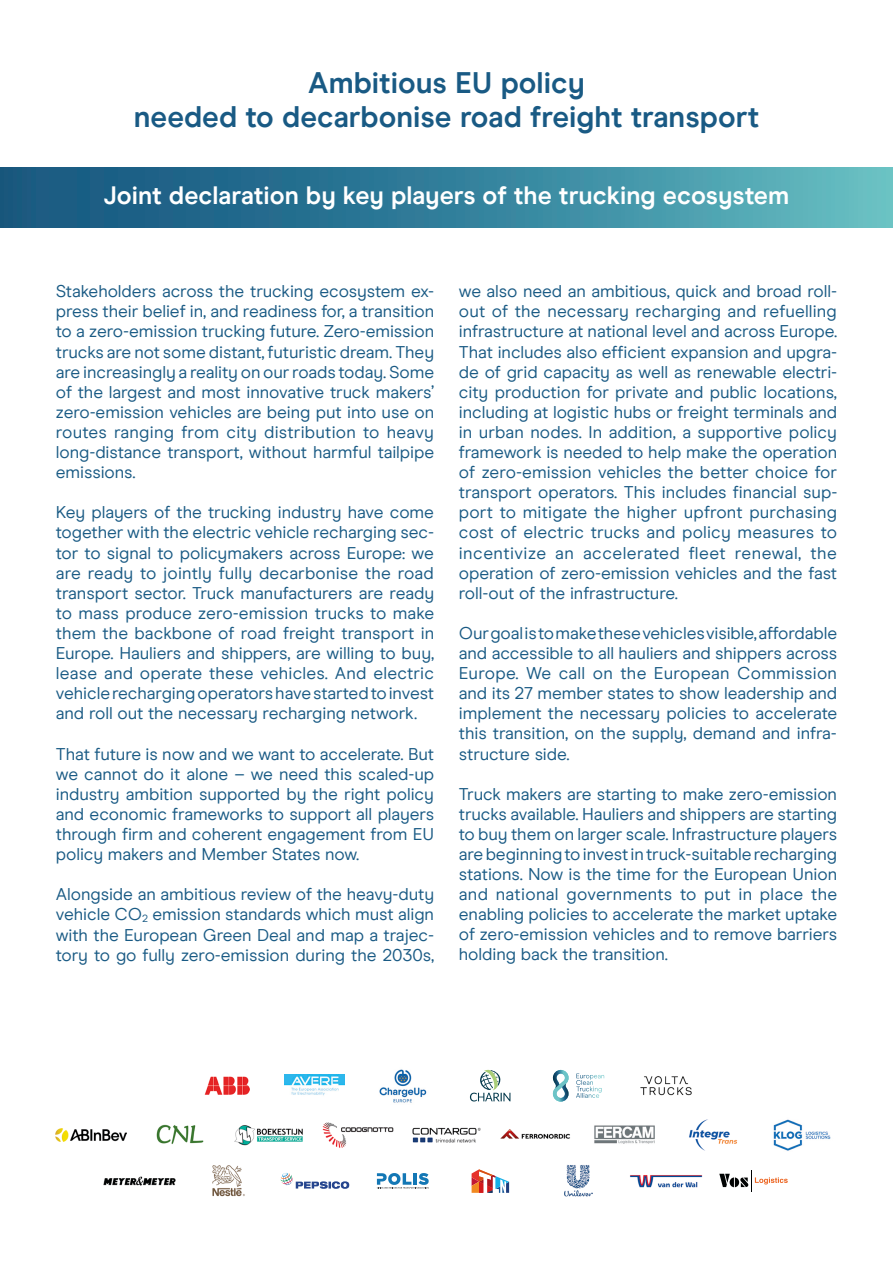
<style>
.page{position:relative;width:893px;height:1263px;background:#fff}
.page>*{position:absolute;margin:0;border:0;box-sizing:border-box;transform-origin:0 0}
.t1{font:700 29.7px/33.5px "Modern Era";color:#195a84;text-align:center}
.t2{font:700 25.05px "Modern Era";color:#fff}
.t3{font:17.4px/20.1px "Modern Era";letter-spacing:-.005em;color:#195a84;text-align:justify}
.s1{font-size:10.65px}
</style>
<div class="page">
<img style="left:56px;top:1128px;width:70px;height:13px">
<img style="left:773px;top:1119px;width:58px;height:32px">
<img style="left:156px;top:1124px;width:48px;height:20px">
<img style="left:500px;top:1129px;width:70px;height:10px">
<img style="left:594px;top:1125px;width:61px;height:19px">
<img style="left:234px;top:1125px;width:69px;height:21px">
<img style="left:322px;top:1122px;width:72px;height:26px">
<img style="left:412px;top:1127px;width:69px;height:16px">
<img style="left:689px;top:1119px;width:49px;height:31px">
<img style="left:103px;top:1176px;width:73px;height:10px">
<svg style="left:472px;top:1169px;width:37px;height:24px"></svg>
<img style="left:564px;top:1164px;width:29px;height:33px">
<img style="left:212px;top:1165px;width:33px;height:32px">
<img style="left:630px;top:1175px;width:73px;height:13px">
<svg style="left:719px;top:1170px;width:69px;height:22px"></svg>
<svg style="left:281px;top:1173px;width:68px;height:16px"></svg>
<svg style="left:377px;top:1173px;width:52px;height:15px"></svg>
<div style="left:0;top:168px;width:893px;height:59px;background:linear-gradient(to right,#0e4e7a,#61bac0)"></div>
<svg style="left:553px;top:1070px;width:16px;height:31px"></svg>
<svg style="left:576px;top:1073px;width:28px;height:18px"></svg>
<img style="left:379px;top:1069px;width:48px;height:34px">
<img style="left:640px;top:1076px;width:52px;height:20px">
<svg style="left:470px;top:1070px;width:40px;height:31px"></svg>
<img style="left:205px;top:1077px;width:44px;height:18px">
<img style="left:284px;top:1075px;width:61px;height:21px">
<p class="t1" style="left:134px;top:66px;width:627px">Ambitious EU policy<br>needed to decarbonise road freight transport</p>
<p class="t2" style="left:104px;top:180px;width:687px">Joint declaration by key players of the trucking ecosystem</p>
<p class="t3" style="left:56px;top:281px;width:380px">Stakeholders across the trucking ecosystem ex&shy;press their belief in, and readiness for, a transition to a zero-emission trucking future. Zero-emission trucks are not some distant, futuristic dream. They are increasingly a reality on our roads today. Some of the largest and most innovative truck makers’ zero-emission vehicles are being put into use on routes ranging from city distribution to heavy long-distance transport, without harmful tailpipe emissions.</p>
<p class="t3" style="left:56px;top:502px;width:380px">Key players of the trucking industry have come together with the electric vehicle recharging sec&shy;tor to signal to policymakers across Europe: we are ready to jointly fully decarbonise the road transport sector. Truck manufacturers are ready to mass produce zero-emission trucks to make them the backbone of road freight transport in Europe. Hauliers and shippers, are willing to buy, lease and operate these vehicles. And electric vehicle recharging operators have started to invest and roll out the necessary recharging network.</p>
<p class="t3" style="left:56px;top:743px;width:380px">That future is now and we want to accelerate. But we cannot do it alone – we need this scaled-up industry ambition supported by the right policy and economic frameworks to support all players through firm and coherent engagement from EU policy makers and Member States now.</p>
<p class="t3" style="left:56px;top:884px;width:380px">Alongside an ambitious review of the heavy-duty vehicle CO<span class="s1">2</span> emission standards which must align with the European Green Deal and map a trajec&shy;tory to go fully zero-emission during the 2030s,</p>
<p class="t3" style="left:459px;top:281px;width:380px">we also need an ambitious, quick and broad roll&shy;out of the necessary recharging and refuelling infrastructure at national level and across Europe.<br>That includes also efficient expansion and upgra&shy;de of grid capacity as well as renewable electri&shy;city production for private and public locations, including at logistic hubs or freight terminals and in urban nodes. In addition, a supportive policy framework is needed to help make the operation of zero-emission vehicles the better choice for transport operators. This includes financial sup&shy;port to mitigate the higher upfront purchasing cost of electric trucks and policy measures to incentivize an accelerated fleet renewal, the operation of zero-emission vehicles and the fast roll-out of the infrastructure.</p>
<p class="t3" style="left:459px;top:623px;width:380px">Our goal is to make these vehicles visible, affordable and accessible to all hauliers and shippers across Europe. We call on the European Commission and its 27 member states to show leadership and implement the necessary policies to accelerate this transition, on the supply, demand and infra&shy;structure side.</p>
<p class="t3" style="left:459px;top:784px;width:380px">Truck makers are starting to make zero-emission trucks available. Hauliers and shippers are starting to buy them on larger scale. Infrastructure players are beginning to invest in truck-suitable recharging stations. Now is the time for the European Union and national governments to put in place the enabling policies to accelerate the market uptake of zero-emission vehicles and to remove barriers holding back the transition.</p>
</div>
